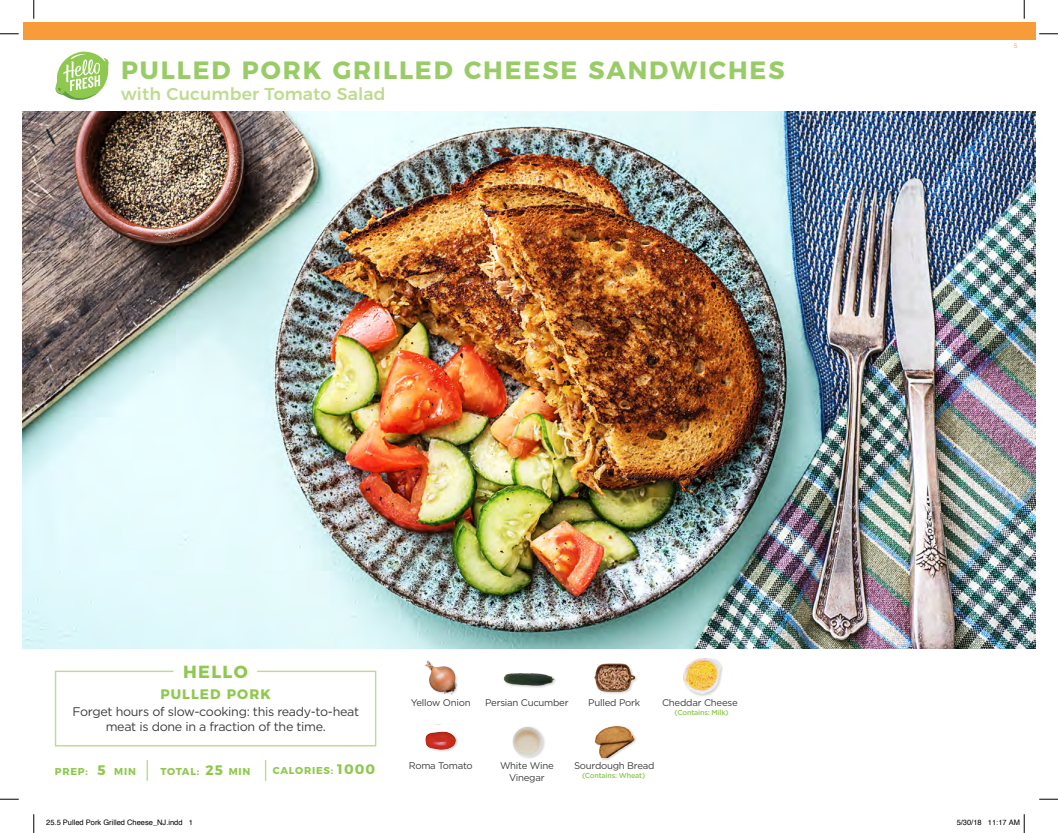
<style>
.page{position:relative;width:1058px;height:833px;background:#fff}
.page>*{position:absolute;margin:0;border:0;box-sizing:border-box;transform-origin:0 0}
.t1{font:700 25px "Montserrat";letter-spacing:.075em;color:#9c6}
.t2{font:700 17.5px "Montserrat";letter-spacing:.075em;color:#8fc84e}
.t3{font:500 17.25px "Montserrat";letter-spacing:.01em;color:#bedb8e}
.t4{font:700 13.75px "Montserrat";letter-spacing:.075em;color:#8fc84e}
.t5{font:12.5px/15px "Gotham";letter-spacing:-.025em;color:#3e3e3f;text-align:center}
.t6{font:700 10px "Montserrat";letter-spacing:.075em;color:#8fc84e}
.t7{font:9.62px/12px "Gotham";letter-spacing:-.025em;color:#3e3e3f;text-align:center}
.t8{font:7.5px "Helvetica";color:#000}
.t9{font:500 7.25px "Gotham";letter-spacing:-.025em;color:#8fc84e}
.t10{font:6.25px "Gotham";color:#f89b39}
</style>
<div class="page">
<div style="left:23px;top:23px;width:1012px;height:17px;background:#f89b39"></div>
<img style="left:23px;top:112px;width:1012px;height:536px">
<svg style="left:54px;top:670px;width:323px;height:77px"></svg>
<img style="left:424px;top:661px;width:34px;height:33px">
<img style="left:425px;top:724px;width:33px;height:28px">
<div style="left:594px;top:663px;width:44px;height:32px;background:#231f20;opacity:.2"></div>
<img style="left:594px;top:663px;width:41px;height:31px">
<div style="left:595px;top:725px;width:43px;height:36px;background:#231f20;opacity:.2"></div>
<img style="left:594px;top:725px;width:41px;height:32px">
<div style="left:503px;top:672px;width:54px;height:17px;background:#231f20;opacity:.2"></div>
<img style="left:503px;top:672px;width:51px;height:17px">
<div style="left:511px;top:725px;width:35px;height:34px;background:#231f20;opacity:.2"></div>
<img style="left:511px;top:725px;width:35px;height:32px">
<div style="left:683px;top:658px;width:41px;height:39px;background:#231f20;opacity:.2"></div>
<img style="left:683px;top:658px;width:37px;height:35px">
<hr style="left:146px;top:760px;width:2px;height:20px;background:#bedb8e">
<svg style="left:265px;top:760px;width:1px;height:20px"></svg>
<svg style="left:55px;top:51px;width:54px;height:49px"></svg>
<svg style="left:0;top:33px;width:19px;height:2px"></svg>
<svg style="left:1039px;top:33px;width:19px;height:2px"></svg>
<svg style="left:0;top:798px;width:19px;height:2px"></svg>
<svg style="left:1039px;top:798px;width:19px;height:2px"></svg>
<svg style="left:33px;top:0;width:2px;height:19px"></svg>
<svg style="left:33px;top:814px;width:2px;height:19px"></svg>
<svg style="left:1023px;top:0;width:2px;height:19px"></svg>
<svg style="left:1023px;top:814px;width:2px;height:19px"></svg>
<h1 class="t1" style="left:121px;top:50px;width:665px">PULLED PORK GRILLED CHEESE SANDWICHES</h1>
<h3 class="t3" style="left:121px;top:80px;width:266px">with Cucumber Tomato Salad</h3>
<h2 class="t2" style="left:183px;top:657px;width:66px">HELLO</h2>
<h3 class="t4" style="left:160px;top:683px;width:112px">PULLED PORK</h3>
<p class="t5" style="left:72px;top:703px;width:288px">Forget hours of slow-cooking: this ready-to-heat meat is done in a fraction of the time.</p>
<p class="t7" style="left:411px;top:696px;width:61px">Yellow Onion</p>
<p class="t7" style="left:485px;top:696px;width:85px">Persian Cucumber</p>
<p class="t7" style="left:662px;top:696px;width:77px">Cheddar Cheese</p>
<p class="t7" style="left:588px;top:696px;width:53px">Pulled Pork</p>
<p class="t9" style="left:674px;top:707px;width:55px">(Contains: Milk)</p>
<h3 class="t4" style="left:98px;top:759px;width:10px">5</h3>
<h3 class="t4" style="left:205px;top:759px;width:19px">25</h3>
<h3 class="t4" style="left:337px;top:758px;width:39px">1000</h3>
<p class="t6" style="left:55px;top:763px;width:35px">PREP:</p>
<p class="t6" style="left:114px;top:763px;width:23px">MIN</p>
<p class="t6" style="left:161px;top:763px;width:40px">TOTAL:</p>
<p class="t6" style="left:229px;top:763px;width:23px">MIN</p>
<p class="t6" style="left:273px;top:762px;width:62px">CALORIES:</p>
<p class="t7" style="left:409px;top:759px;width:65px">Roma Tomato</p>
<p class="t7" style="left:500px;top:759px;width:55px">White Wine<br>Vinegar</p>
<p class="t7" style="left:574px;top:759px;width:82px">Sourdough Bread</p>
<p class="t9" style="left:582px;top:770px;width:65px">(Contains: Wheat)</p>
<p class="t10" style="left:1013px;top:42px;width:5px">5</p>
<p class="t8" style="left:46px;top:817px;width:148px">25.5 Pulled Pork Grilled Cheese_NJ.indd 1</p>
<p class="t8" style="left:956px;top:817px;width:65px">5/30/18 11:17 AM</p>
</div>
